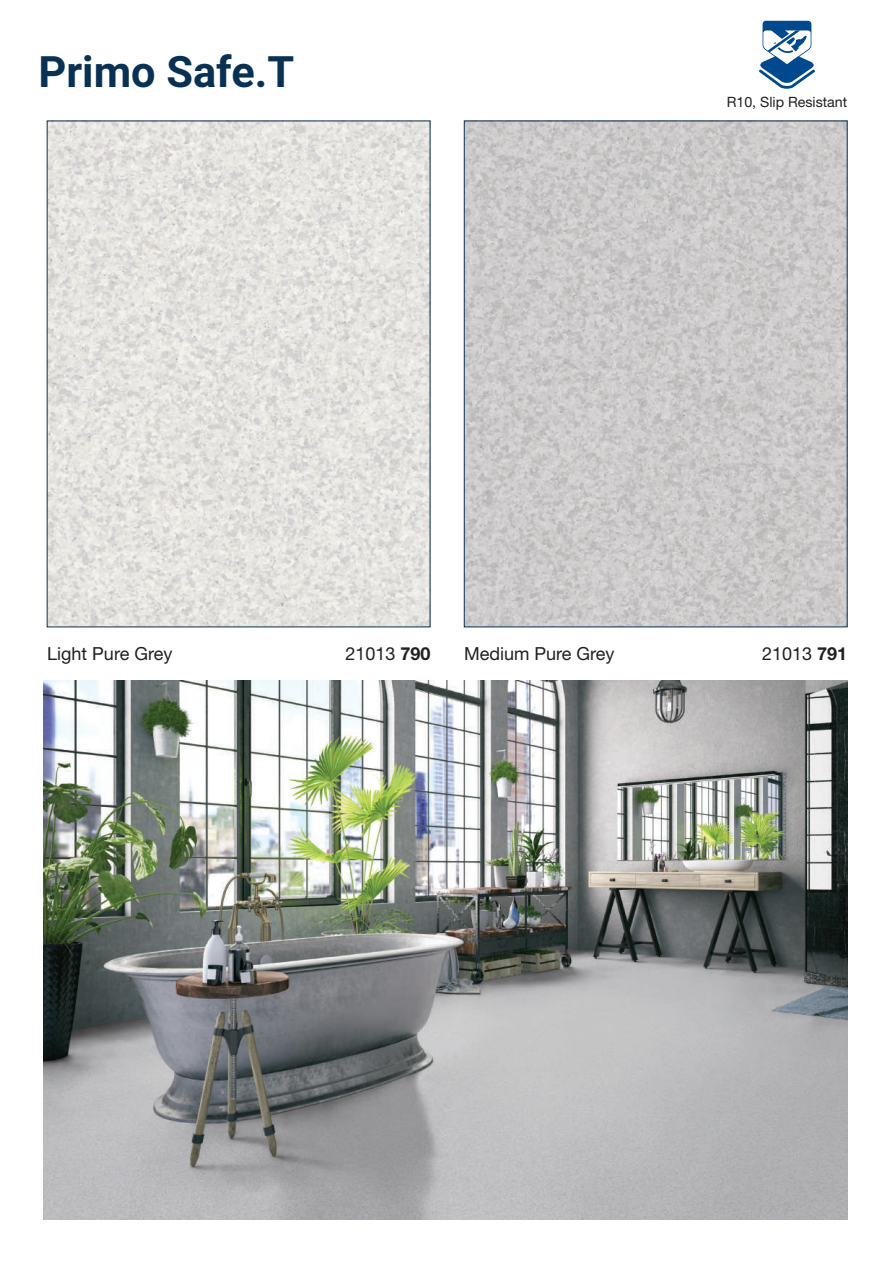
<style>
.page{position:relative;width:892px;height:1263px;background:#fff}
.page>*{position:absolute;margin:0;border:0;box-sizing:border-box;transform-origin:0 0}
.t1{font:700 43.35px "Roboto";color:#093153}
.t2{font:18px "Helvetica Neue LT Std";color:#231f20}
.t3{font:14.25px "Helvetica Neue LT Std";color:#231f20}
.s1{font-weight:700}
</style>
<div class="page">
<img style="left:466px;top:123px;width:379px;height:502px">
<img style="left:49px;top:123px;width:379px;height:502px">
<img style="left:43px;top:680px;width:804px;height:540px">
<svg style="left:759px;top:21px;width:56px;height:68px"></svg>
<h1 class="t1" style="left:38px;top:41px;width:257px">Primo Safe.T</h1>
<p class="t3" style="left:726px;top:94px;width:122px">R10, Slip Resistant</p>
<p class="t2" style="left:47px;top:642px;width:127px">Light Pure Grey</p>
<p class="t2" style="left:345px;top:642px;width:87px">21013 <span class="s1">790</span></p>
<p class="t2" style="left:464px;top:642px;width:152px">Medium Pure Grey</p>
<p class="t2" style="left:762px;top:642px;width:87px">21013 <span class="s1">791</span></p>
</div>
